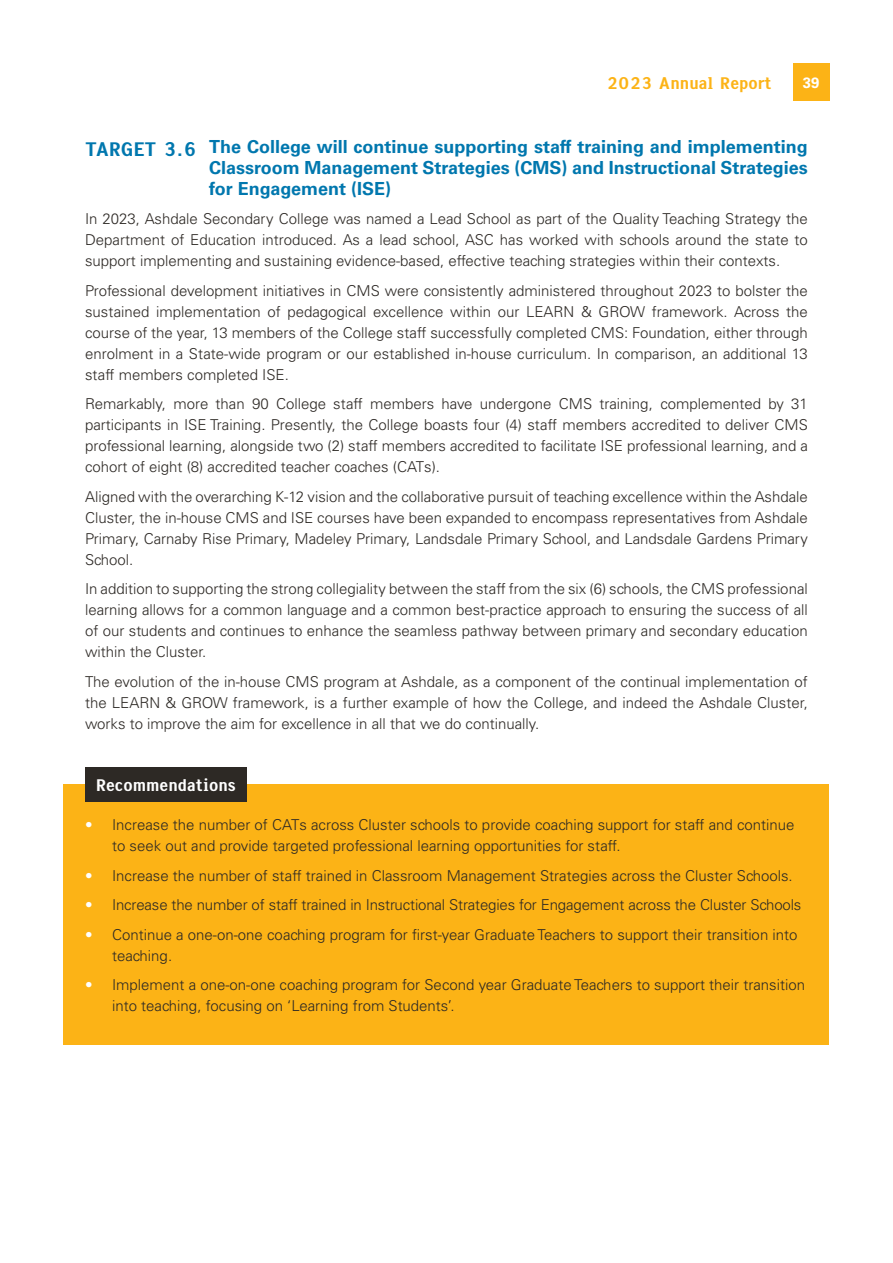
<style>
.page{position:relative;width:893px;height:1263px;background:#fff}
.page>*{position:absolute;margin:0;border:0;box-sizing:border-box;transform-origin:0 0}
.t1{font:700 18px/21px "Univers LT Std";color:#0077ae;text-align:justify}
.t2{font:18px "New Son Gothic No 5";color:#fcb316}
.t3{font:18px "New Son Gothic No 5";color:#fff}
.t4{font:300 15px/21px "Univers";color:#2d2925;text-align:justify}
.t5{font:700 15px "Univers LT Std";color:#fff}
.s1{font-family:"New Son Gothic No 5";font-weight:400;font-size:21px}
.s2{color:#fff}
</style>
<div class="page">
<div style="left:793px;top:64px;width:36px;height:37px;background:#fcb316"></div>
<div style="left:64px;top:784px;width:765px;height:261px;background:#fcb316"></div>
<div style="left:85px;top:767px;width:161px;height:35px;background:#2d2925"></div>
<p class="t2" style="left:607px;top:72px;width:167px">2023 Annual Report</p>
<p class="t5" style="left:803px;top:74px;width:18px">39</p>
<p class="t1" style="left:209px;top:137px;width:600px;text-indent:-124px"><span class="s1">TARGET 3.6</span> The College will continue supporting staff training and implementing Classroom Management Strategies (CMS) and Instructional Strategies for Engagement (ISE)</p>
<p class="t4" style="left:85px;top:208px;width:724px">In 2023, Ashdale Secondary College was named a Lead School as part of the Quality Teaching Strategy the Department of Education introduced. As a lead school, ASC has worked with schools around the state to support implementing and sustaining evidence-based, effective teaching strategies within their contexts.</p>
<p class="t4" style="left:85px;top:280px;width:724px">Professional development initiatives in CMS were consistently administered throughout 2023 to bolster the sustained implementation of pedagogical excellence within our LEARN &amp; GROW framework. Across the course of the year, 13 members of the College staff successfully completed CMS: Foundation, either through enrolment in a State-wide program or our established in-house curriculum. In comparison, an additional 13 staff members completed ISE.</p>
<p class="t4" style="left:85px;top:393px;width:724px">Remarkably, more than 90 College staff members have undergone CMS training, complemented by 31 participants in ISE Training. Presently, the College boasts four (4) staff members accredited to deliver CMS professional learning, alongside two (2) staff members accredited to facilitate ISE professional learning, and a cohort of eight (8) accredited teacher coaches (CATs).</p>
<p class="t4" style="left:85px;top:486px;width:724px">Aligned with the overarching K-12 vision and the collaborative pursuit of teaching excellence within the Ashdale Cluster, the in-house CMS and ISE courses have been expanded to encompass representatives from Ashdale Primary, Carnaby Rise Primary, Madeley Primary, Landsdale Primary School, and Landsdale Gardens Primary School.</p>
<p class="t4" style="left:85px;top:578px;width:724px">In addition to supporting the strong collegiality between the staff from the six (6) schools, the CMS professional learning allows for a common language and a common best-practice approach to ensuring the success of all of our students and continues to enhance the seamless pathway between primary and secondary education within the Cluster.</p>
<p class="t4" style="left:85px;top:671px;width:724px">The evolution of the in-house CMS program at Ashdale, as a component of the continual implementation of the LEARN &amp; GROW framework, is a further example of how the College, and indeed the Ashdale Cluster, works to improve the aim for excellence in all that we do continually.</p>
<p class="t3" style="left:96px;top:774px;width:142px">Recommendations</p>
<p class="t4" style="left:112px;top:814px;width:684px;text-indent:-27px"><span class="s2">•</span> Increase the number of CATs across Cluster schools to provide coaching support for staff and continue to seek out and provide targeted professional learning opportunities for staff.</p>
<p class="t4" style="left:85px;top:865px;width:709px"><span class="s2">•</span> Increase the number of staff trained in Classroom Management Strategies across the Cluster Schools.</p>
<p class="t4" style="left:85px;top:894px;width:718px"><span class="s2">•</span> Increase the number of staff trained in Instructional Strategies for Engagement across the Cluster Schools</p>
<p class="t4" style="left:112px;top:924px;width:687px;text-indent:-27px"><span class="s2">•</span> Continue a one-on-one coaching program for first-year Graduate Teachers to support their transition into teaching.</p>
<p class="t4" style="left:112px;top:974px;width:694px;text-indent:-27px"><span class="s2">•</span> Implement a one-on-one coaching program for Second year Graduate Teachers to support their transition into teaching, focusing on ‘Learning from Students’.</p>
</div>
